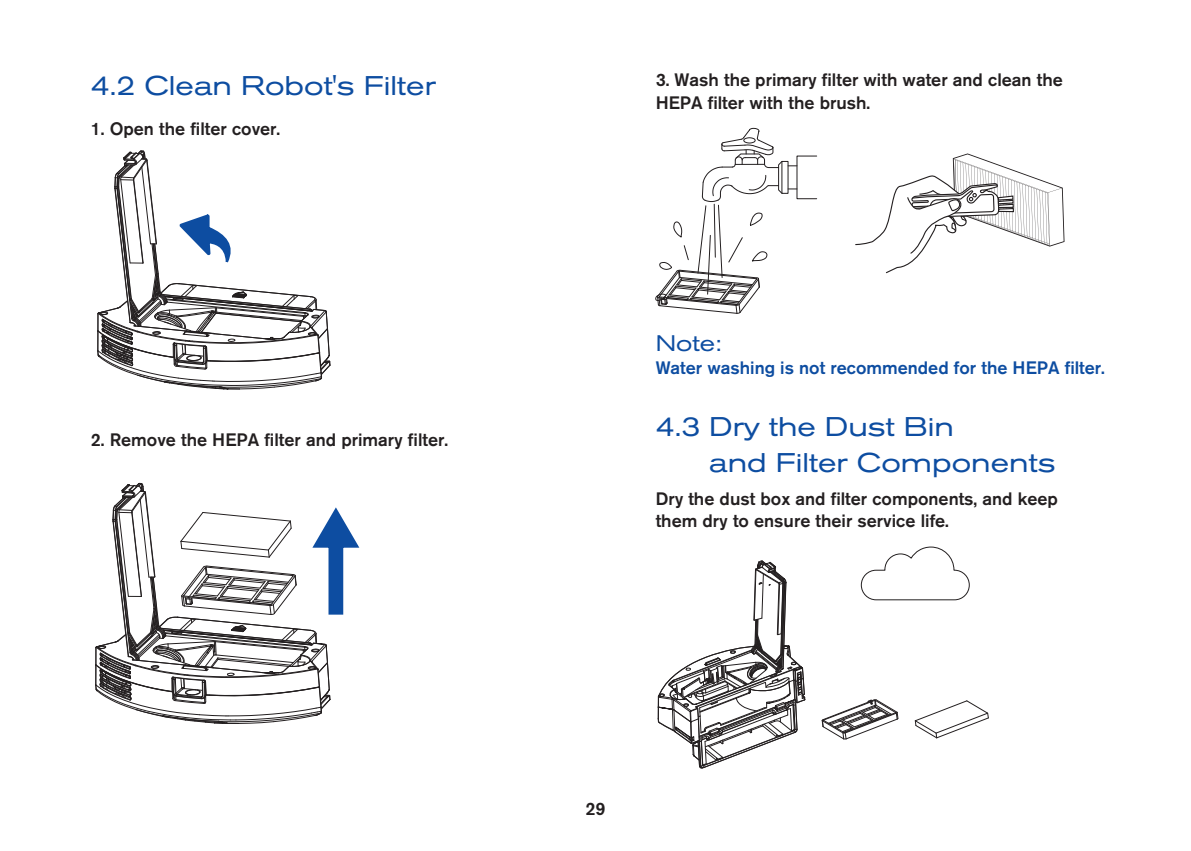
<style>
.page{position:relative;width:1191px;height:851px;background:#fff}
.page>*{position:absolute;margin:0;border:0;box-sizing:border-box;transform-origin:0 0}
.t1{font:expanded 26.8px/35.8px "Akzidenz Grotesk BQ";color:#0d4da1}
.t2{font:expanded 22.4px "Akzidenz Grotesk BQ";color:#0d4da1}
.t3{font:500 17.8px/22.4px "Akzidenz Grotesk BQ";color:#231f20}
.t4{font:500 17.8px "Akzidenz Grotesk BQ";color:#0d4da1}
</style>
<div class="page">
<svg style="left:97px;top:150px;width:234px;height:240px"></svg>
<svg style="left:655px;top:128px;width:127px;height:186px"></svg>
<svg style="left:914px;top:700px;width:75px;height:38px"></svg>
<svg style="left:821px;top:699px;width:77px;height:40px"></svg>
<svg style="left:657px;top:560px;width:148px;height:208px"></svg>
<svg style="left:860px;top:546px;width:109px;height:54px"></svg>
<svg style="left:95px;top:482px;width:265px;height:242px"></svg>
<svg style="left:855px;top:153px;width:209px;height:121px"></svg>
<h1 class="t1" style="left:91px;top:67px;width:346px">4.2 Clean Robot's Filter</h1>
<p class="t3" style="left:91px;top:117px;width:191px">1. Open the filter cover.</p>
<p class="t3" style="left:91px;top:428px;width:359px">2. Remove the HEPA filter and primary filter.</p>
<p class="t3" style="left:655px;top:68px;width:409px">3. Wash the primary filter with water and clean the<br>HEPA filter with the brush.</p>
<p class="t2" style="left:655px;top:330px;width:68px">Note:</p>
<p class="t4" style="left:655px;top:356px;width:451px">Water washing is not recommended for the HEPA filter.</p>
<h1 class="t1" style="left:709px;top:408px;width:348px;text-indent:-54px">4.3 Dry the Dust Bin<br>and Filter Components</h1>
<p class="t3" style="left:655px;top:487px;width:404px">Dry the dust box and filter components, and keep them dry to ensure their service life.</p>
<p class="t3" style="left:585px;top:797px;width:22px">29</p>
</div>
